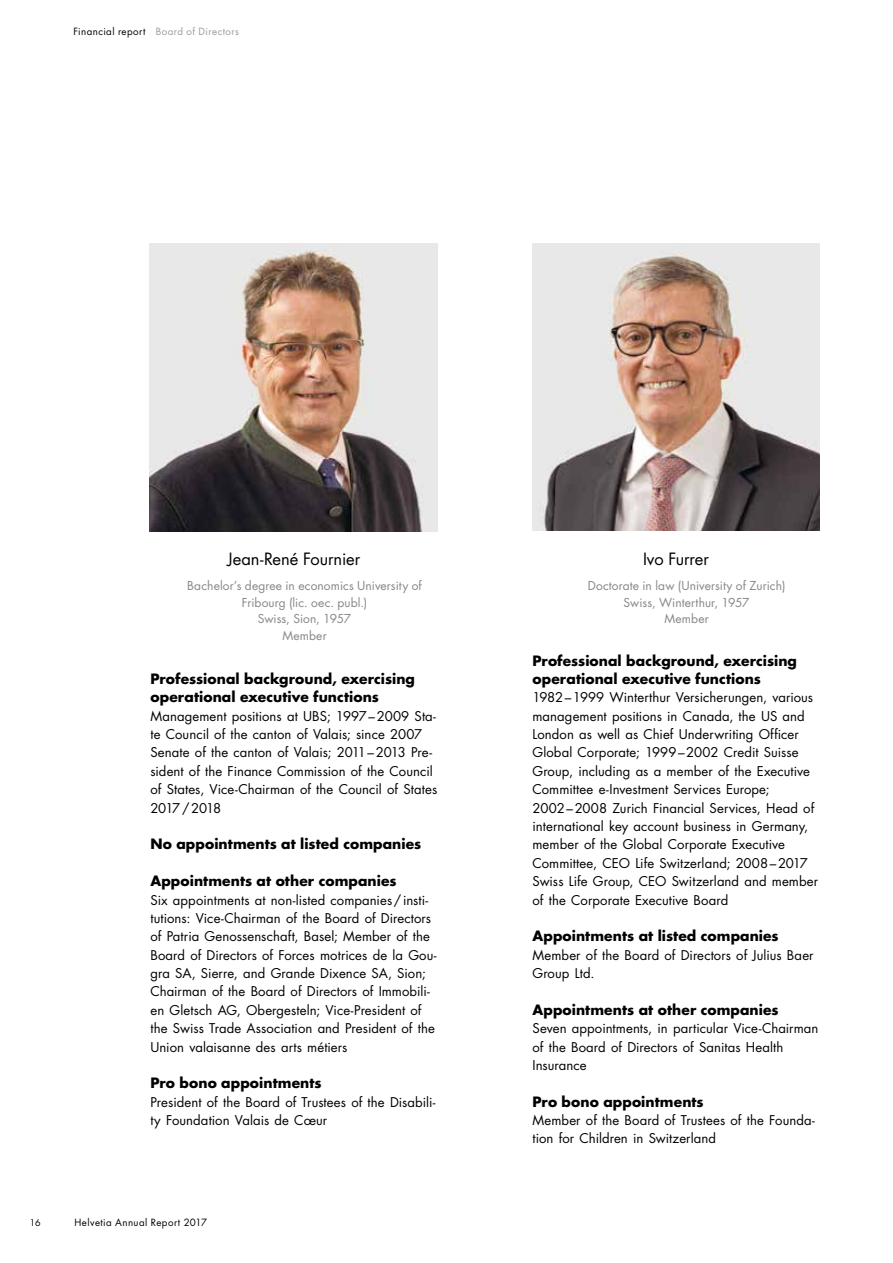
<style>
.page{position:relative;width:893px;height:1263px;background:#fff}
.page>*{position:absolute;margin:0;border:0;box-sizing:border-box;transform-origin:0 0}
.t1{font:16.5px "Futura Std";letter-spacing:-.005em;color:#000}
.t2{font:700 13.8px/18.3px "Futura Std";letter-spacing:.005em;color:#000}
.t3{font:13.2px/18.3px "Futura Std";letter-spacing:.005em;color:#000}
.t4{font:12px/16.5px "Futura Std";letter-spacing:.005em;color:#868786;text-align:center}
.t5{font:9.75px "Futura Std";letter-spacing:.045em;color:#9c9c9d}
.t6{font:9.75px "Futura Std";letter-spacing:.045em;color:#000}
.t7{font:9px "Futura Std";color:#000}
.s1{color:#000}
</style>
<div class="page">
<img style="left:149px;top:243px;width:289px;height:288px">
<img style="left:532px;top:243px;width:288px;height:287px">
<p class="t5" style="left:73px;top:25px;width:167px"><span class="s1">Financial report</span> Board of Directors</p>
<p class="t1" style="left:228px;top:549px;width:134px">Jean-René Fournier</p>
<p class="t4" style="left:187px;top:578px;width:236px">Bachelor’s degree in economics University of<br>Fribourg (lic. oec. publ.)<br>Swiss, Sion, 1957<br>Member</p>
<p class="t2" style="left:150px;top:669px;width:266px">Professional background, exercising operational executive functions</p>
<p class="t3" style="left:150px;top:707px;width:288px">Management positions at UBS; 1997–2009 Sta&shy;te Council of the canton of Valais; since 2007<br>Senate of the canton of Valais; 2011–2013 Pre&shy;sident of the Finance Commission of the Council of States, Vice-Chairman of the Council of States 2017/ 2018</p>
<p class="t2" style="left:150px;top:835px;width:272px">No appointments at listed companies</p>
<p class="t2" style="left:150px;top:872px;width:248px">Appointments at other companies</p>
<p class="t3" style="left:150px;top:891px;width:288px">Six appointments at non-listed companies/insti&shy;tutions: Vice-Chairman of the Board of Directors of Patria Genossenschaft, Basel; Member of the Board of Directors of Forces motrices de la Gou&shy;gra SA, Sierre, and Grande Dixence SA, Sion; Chairman of the Board of Directors of Immobili&shy;en Gletsch AG, Obergesteln; Vice-President of the Swiss Trade Association and President of the Union valaisanne des arts métiers</p>
<p class="t2" style="left:150px;top:1074px;width:173px">Pro bono appointments</p>
<p class="t3" style="left:150px;top:1093px;width:287px">President of the Board of Trustees of the Disabili&shy;ty Foundation Valais de Cœur</p>
<p class="t7" style="left:30px;top:1217px;width:12px">16</p>
<p class="t6" style="left:74px;top:1216px;width:134px">Helvetia Annual Report 2017</p>
<p class="t1" style="left:643px;top:549px;width:67px">Ivo Furrer</p>
<p class="t4" style="left:588px;top:578px;width:199px">Doctorate in law (University of Zurich)<br>Swiss, Winterthur, 1957<br>Member</p>
<p class="t2" style="left:532px;top:651px;width:266px">Professional background, exercising operational executive functions</p>
<p class="t3" style="left:532px;top:688px;width:287px">1982–1999 Winterthur Versicherungen, various management positions in Canada, the US and London as well as Chief Underwriting Officer Global Corporate; 1999–2002 Credit Suisse Group, including as a member of the Executive Committee e-Investment Services Europe; 2002–2008 Zurich Financial Services, Head of international key account business in Germany, member of the Global Corporate Executive Committee, CEO Life Switzerland; 2008–2017<br>Swiss Life Group, CEO Switzerland and member of the Corporate Executive Board</p>
<p class="t2" style="left:532px;top:927px;width:248px">Appointments at listed companies</p>
<p class="t3" style="left:532px;top:946px;width:283px">Member of the Board of Directors of Julius Baer<br>Group Ltd.</p>
<p class="t2" style="left:532px;top:1000px;width:248px">Appointments at other companies</p>
<p class="t3" style="left:532px;top:1019px;width:287px">Seven appointments, in particular Vice-Chairman of the Board of Directors of Sanitas Health<br>Insurance</p>
<p class="t2" style="left:532px;top:1092px;width:173px">Pro bono appointments</p>
<p class="t3" style="left:532px;top:1111px;width:284px">Member of the Board of Trustees of the Founda&shy;tion for Children in Switzerland</p>
</div>
